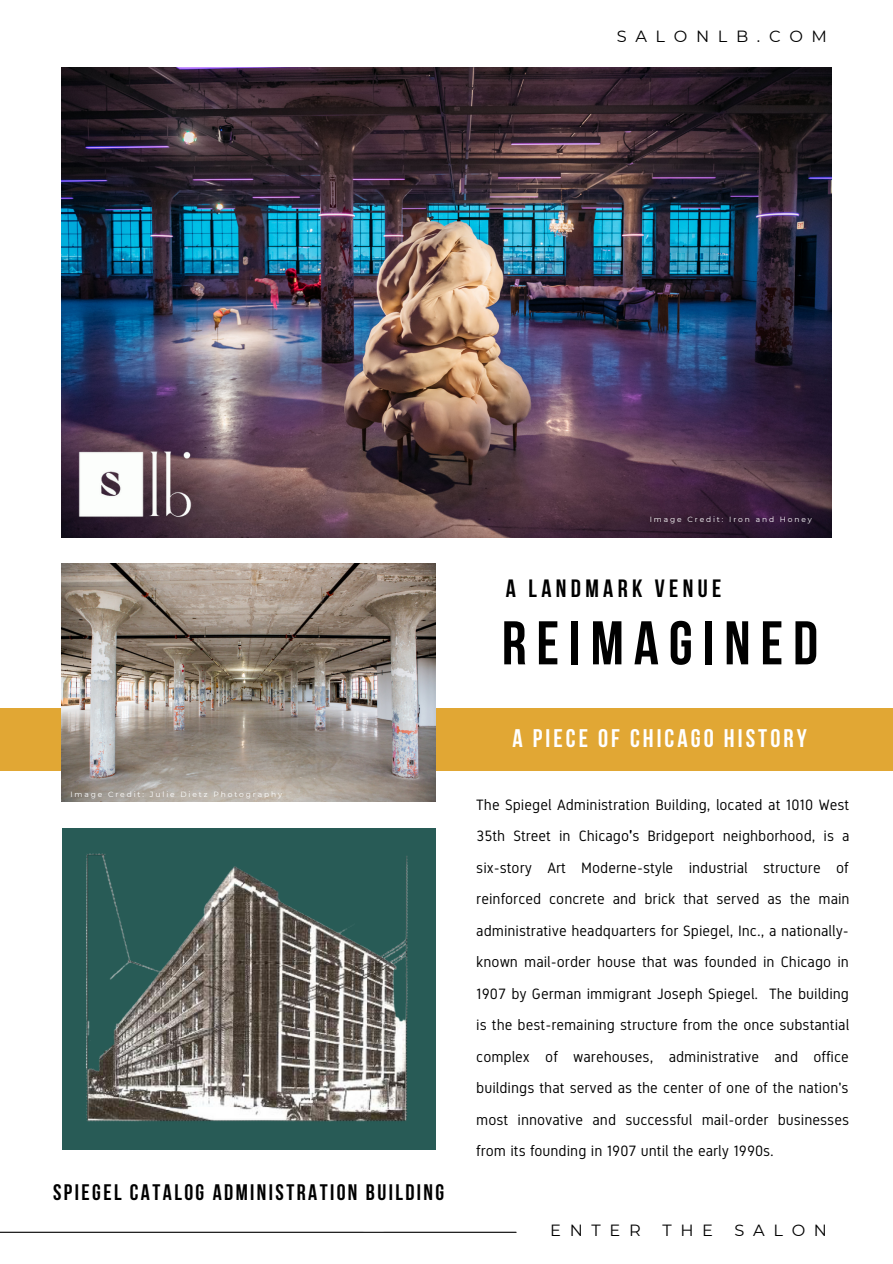
<style>
.page{position:relative;width:893px;height:1264px;background:#fff}
.page>*{position:absolute;margin:0;border:0;box-sizing:border-box;transform-origin:0 0}
.t1{font:700 61.5px "Bebas Neue";letter-spacing:.16em;color:#000}
.t2{font:700 25.35px "Bebas Neue";letter-spacing:.12em;color:#fff}
.t3{font:700 24.9px "Bebas Neue";letter-spacing:.175em;color:#000}
.t4{font:700 22.35px "Bebas Neue";letter-spacing:.11em;color:#000}
.t5{font:16.2px "Montserrat";letter-spacing:.535em;color:#000}
.t6{font:15px/31.5px "Gidole";color:#000;text-align:justify}
.t7{font:7.5px "Montserrat";letter-spacing:.25em;color:#fff}
</style>
<div class="page">
<img style="left:62px;top:67px;width:769px;height:470px">
<hr style="left:0;top:1231px;width:516px;height:1px;background:#000">
<div style="left:62px;top:828px;width:373px;height:320px;background:#285b56"></div>
<img style="left:86px;top:853px;width:322px;height:269px">
<div style="left:0;top:707px;width:892px;height:63px;background:#e1a734"></div>
<img style="left:62px;top:563px;width:373px;height:238px">
<img style="left:70px;top:444px;width:131px;height:81px">
<p class="t5" style="left:616px;top:27px;width:212px">SALONLB.COM</p>
<p class="t7" style="left:70px;top:789px;width:213px">Image Credit: Julie Dietz Photography</p>
<h3 class="t4" style="left:53px;top:1183px;width:392px">SPIEGEL CATALOG ADMINISTRATION BUILDING</h3>
<p class="t7" style="left:649px;top:514px;width:164px">Image Credit: Iron and Honey</p>
<h3 class="t3" style="left:506px;top:578px;width:217px">A LANDMARK VENUE</h3>
<h1 class="t1" style="left:501px;top:618px;width:318px">REIMAGINED</h1>
<h2 class="t2" style="left:512px;top:728px;width:296px">A PIECE OF CHICAGO HISTORY</h2>
<p class="t6" style="left:476px;top:789px;width:375px">The Spiegel Administration Building, located at 1010 West 35th Street in Chicago’'s Bridgeport neighborhood, is a six-story Art Moderne-style industrial structure of reinforced concrete and brick that served as the main administrative headquarters for Spiegel, Inc., a nationally&shy;known mail-order house that was founded in Chicago in 1907 by German immigrant Joseph Spiegel. The building is the best-remaining structure from the once substantial complex of warehouses, administrative and office buildings that served as the center of one of the nation's most innovative and successful mail-order businesses from its founding in 1907 until the early 1990s.</p>
<p class="t5" style="left:550px;top:1220px;width:92px">ENTER</p>
<p class="t5" style="left:662px;top:1220px;width:52px">THE</p>
<p class="t5" style="left:734px;top:1220px;width:94px">SALON</p>
</div>
